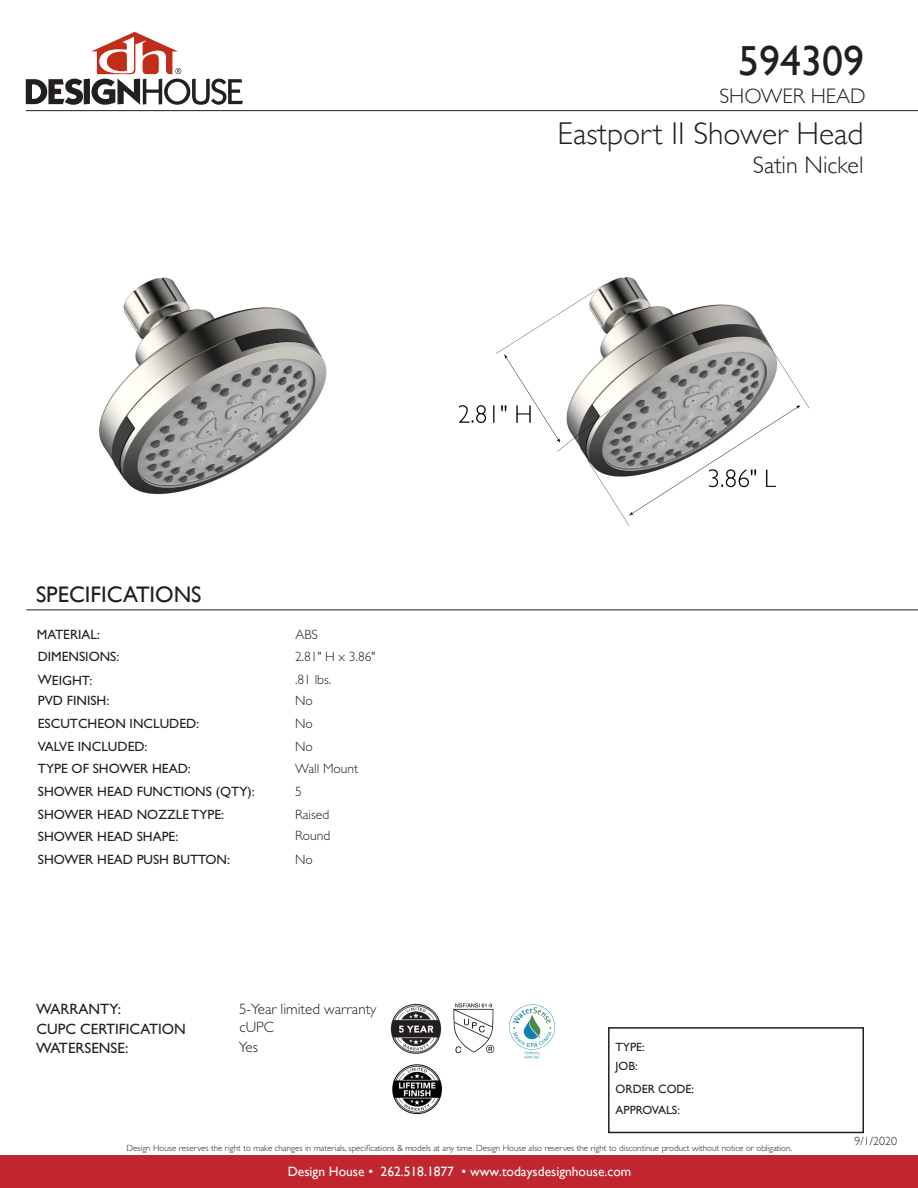
<style>
.page{position:relative;width:918px;height:1188px;background:#fff}
.page>*{position:absolute;margin:0;border:0;box-sizing:border-box;transform-origin:0 0}
.t1{font:42px "Gill Sans";color:#231f20}
.t2{font:300 31.5px "Gill Sans";color:#231f20}
.t3{font:300 24px "Gill Sans";color:#231f20}
.t4{font:22.5px "Gill Sans";color:#231f20}
.t5{font:300 21px "Gill Sans";color:#231f20}
.t6{font:15px "Gill Sans Std";color:#231f20}
.t7{font:300 15px "Gill Sans Std";color:#231f20}
.t8{font:13.5px "Gill Sans Std";color:#231f20}
.t9{font:300 13.5px "Gill Sans Std";color:#231f20}
.t10{font:13.5px "Gill Sans";color:#fff}
.t11{font:12px "Gill Sans Std";color:#231f20}
.t12{font:12px "Gill Sans";color:#231f20}
.t13{font:300 12px "Gill Sans";color:#231f20}
.t14{font:300 9px "Gill Sans Std";color:#231f20}
</style>
<div class="page">
<div style="left:0;top:1156px;width:918px;height:32px;background:#c1262f"></div>
<svg style="left:26px;top:32px;width:217px;height:73px"></svg>
<img style="left:99px;top:277px;width:228px;height:218px">
<img style="left:459px;top:277px;width:351px;height:249px">
<img style="left:390px;top:1003px;width:52px;height:51px">
<div style="left:608px;top:1027px;width:256px;height:106px;border:2px solid #231f20"></div>
<hr style="left:26px;top:110px;width:892px;height:1px;background:#231f20">
<hr style="left:26px;top:609px;width:892px;height:1px;background:#231f20">
<img style="left:453px;top:1003px;width:42px;height:51px">
<img style="left:392px;top:1064px;width:51px;height:51px">
<img style="left:509px;top:1004px;width:46px;height:55px">
<p class="t1" style="left:738px;top:36px;width:127px">594309</p>
<p class="t5" style="left:719px;top:79px;width:148px">SHOWER HEAD</p>
<p class="t2" style="left:558px;top:108px;width:308px">Eastport II Shower Head</p>
<p class="t4" style="left:36px;top:581px;width:167px">SPECIFICATIONS</p>
<p class="t8" style="left:37px;top:626px;width:65px">MATERIAL:</p>
<p class="t9" style="left:295px;top:627px;width:24px">ABS</p>
<p class="t8" style="left:38px;top:648px;width:83px">DIMENSIONS:</p>
<p class="t9" style="left:295px;top:649px;width:82px">2.81" H x 3.86"</p>
<p class="t8" style="left:38px;top:672px;width:56px">WEIGHT:</p>
<p class="t9" style="left:295px;top:672px;width:38px">.81 lbs.</p>
<p class="t8" style="left:38px;top:693px;width:73px">PVD FINISH:</p>
<p class="t9" style="left:295px;top:693px;width:19px">No</p>
<p class="t8" style="left:38px;top:716px;width:163px">ESCUTCHEON INCLUDED:</p>
<p class="t9" style="left:295px;top:716px;width:19px">No</p>
<p class="t8" style="left:38px;top:738px;width:111px">VALVE INCLUDED:</p>
<p class="t9" style="left:295px;top:738px;width:19px">No</p>
<p class="t8" style="left:38px;top:761px;width:154px">TYPE OF SHOWER HEAD:</p>
<p class="t9" style="left:295px;top:761px;width:65px">Wall Mount</p>
<p class="t8" style="left:38px;top:784px;width:218px">SHOWER HEAD FUNCTIONS (QTY):</p>
<p class="t9" style="left:295px;top:784px;width:8px">5</p>
<p class="t8" style="left:38px;top:806px;width:188px">SHOWER HEAD NOZZLE TYPE:</p>
<p class="t9" style="left:295px;top:807px;width:36px">Raised</p>
<p class="t8" style="left:38px;top:852px;width:194px">SHOWER HEAD PUSH BUTTON:</p>
<p class="t9" style="left:295px;top:852px;width:19px">No</p>
<p class="t8" style="left:38px;top:829px;width:142px">SHOWER HEAD SHAPE:</p>
<p class="t9" style="left:295px;top:828px;width:37px">Round</p>
<p class="t6" style="left:36px;top:1001px;width:87px">WARRANTY:</p>
<p class="t6" style="left:37px;top:1020px;width:151px">CUPC CERTIFICATION</p>
<p class="t7" style="left:239px;top:1001px;width:139px">5-Year limited warranty</p>
<p class="t7" style="left:240px;top:1019px;width:36px">cUPC</p>
<p class="t6" style="left:36px;top:1040px;width:94px">WATERSENSE:</p>
<p class="t7" style="left:239px;top:1038px;width:21px">Yes</p>
<p class="t3" style="left:753px;top:147px;width:112px">Satin Nickel</p>
<p class="t11" style="left:616px;top:1040px;width:31px">TYPE:</p>
<p class="t11" style="left:616px;top:1059px;width:24px">JOB:</p>
<p class="t12" style="left:616px;top:1082px;width:80px">ORDER CODE:</p>
<p class="t11" style="left:616px;top:1103px;width:66px">APPROVALS:</p>
<p class="t14" style="left:127px;top:1143px;width:667px">Design House reserves the right to make changes in materials, specifications &amp; models at any time. Design House also reserves the right to discontinue product without notice or obligation.</p>
<p class="t10" style="left:288px;top:1164px;width:345px">Design House • 262.518.1877 • www.todaysdesignhouse.com</p>
<p class="t13" style="left:855px;top:1132px;width:44px">9/1/2020</p>
</div>
